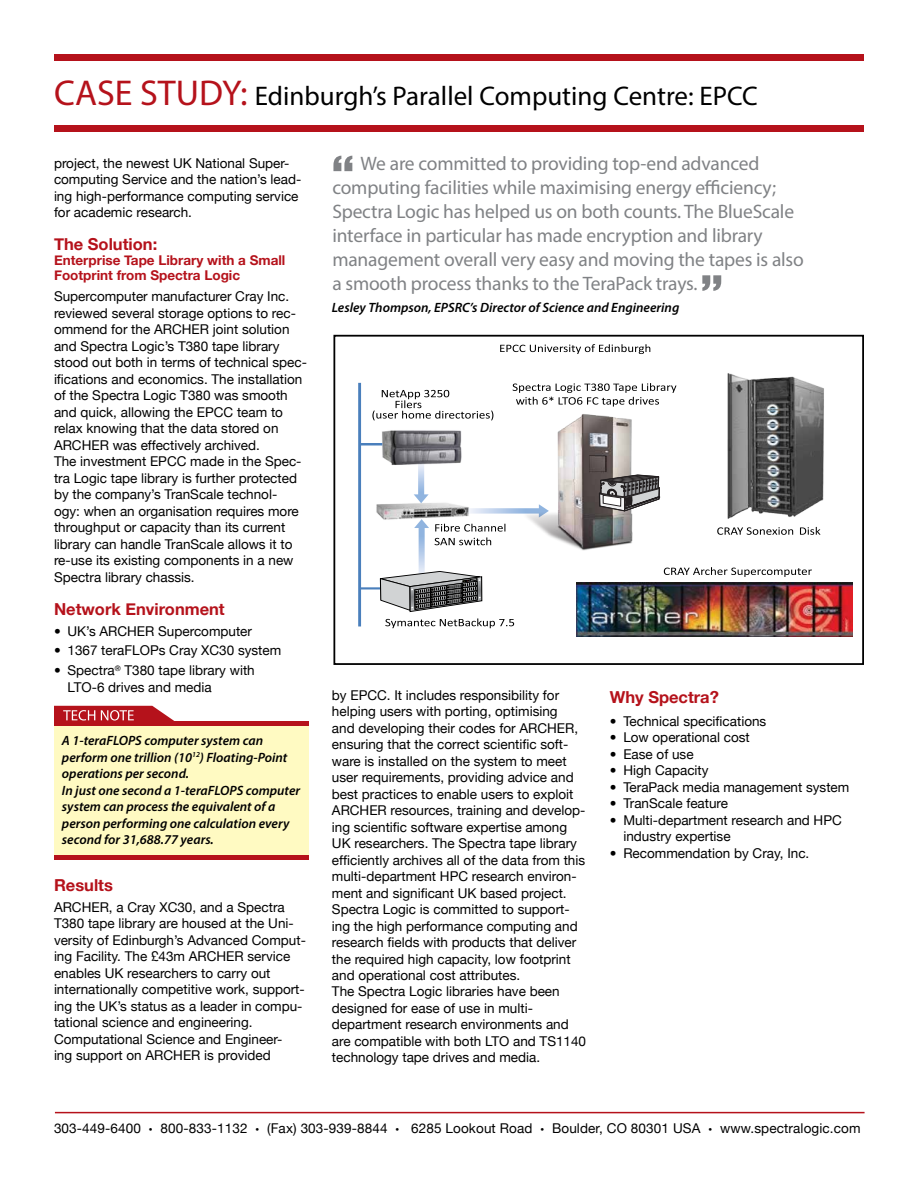
<style>
.page{position:relative;width:918px;height:1188px;background:#fff}
.page>*{position:absolute;margin:0;border:0;box-sizing:border-box;transform-origin:0 0}
.t1{font:27px "Myriad Pro";color:#000}
.t2{font:19.5px/24px "Myriad Pro";letter-spacing:-.01em;color:#808285}
.t3{font:700 16.5px "Helvetica Neue";color:#b5121b}
.t4{font:13.5px/16.5px "Helvetica Neue";color:#000}
.t5{font:italic 600 13.5px/16.5px "Myriad Pro";color:#000}
.t6{font:700 13.5px/15px "Helvetica Neue";color:#b5121b}
.s1{font-size:36px;color:#b5121b}
.s2{font-size:7.5px}
</style>
<div class="page">
<hr style="left:55px;top:1112px;width:810px;height:1px;background:#b5121b">
<div style="left:54px;top:54px;width:810px;height:6px;background:#b5121b"></div>
<div style="left:54px;top:125px;width:810px;height:7px;background:#b5121b"></div>
<svg style="left:333px;top:156px;width:19px;height:15px"></svg>
<svg style="left:702px;top:275px;width:19px;height:16px"></svg>
<img style="left:376px;top:430px;width:86px;height:83px">
<img style="left:576px;top:582px;width:276px;height:55px">
<svg style="left:513px;top:383px;width:163px;height:24px"></svg>
<svg style="left:385px;top:618px;width:129px;height:10px"></svg>
<svg style="left:500px;top:344px;width:150px;height:10px"></svg>
<svg style="left:372px;top:390px;width:121px;height:30px"></svg>
<hr style="left:358px;top:383px;width:3px;height:243px;background:#4a7fbc">
<svg style="left:717px;top:527px;width:76px;height:8px"></svg>
<svg style="left:800px;top:527px;width:20px;height:8px"></svg>
<svg style="left:664px;top:567px;width:148px;height:10px"></svg>
<hr style="left:360px;top:443px;width:22px;height:3px;background:#4a7fbc">
<hr style="left:360px;top:587px;width:24px;height:3px;background:#4a7fbc">
<img style="left:727px;top:373px;width:97px;height:146px">
<img style="left:549px;top:414px;width:84px;height:137px">
<svg style="left:377px;top:461px;width:172px;height:151px"></svg>
<svg style="left:599px;top:454px;width:61px;height:57px"></svg>
<div style="left:333px;top:335px;width:531px;height:330px;border:2px solid #000"></div>
<div style="left:54px;top:724px;width:254px;height:134px;background:#fffac2"></div>
<hr style="left:54px;top:722px;width:254px;height:4px;background:#b5121b">
<hr style="left:54px;top:856px;width:254px;height:4px;background:#b5121b">
<svg style="left:54px;top:706px;width:124px;height:16px;background:#c5464d"></svg>
<h1 class="t1" style="left:54px;top:79px;width:705px"><span class="s1">CASE STUDY:</span> Edinburgh’s Parallel Computing Centre: EPCC</h1>
<p class="t4" style="left:54px;top:155px;width:249px">project, the newest UK National Super&shy;computing Service and the nation’s lead&shy;ing high-performance computing service for academic research.</p>
<p class="t3" style="left:54px;top:234px;width:105px">The Solution:</p>
<p class="t6" style="left:54px;top:253px;width:233px">Enterprise Tape Library with a Small<br>Footprint from Spectra Logic</p>
<p class="t4" style="left:54px;top:288px;width:255px">Supercomputer manufacturer Cray Inc. reviewed several storage options to rec&shy;ommend for the ARCHER joint solution and Spectra Logic’s T380 tape library stood out both in terms of technical spec&shy;ifications and economics. The installation of the Spectra Logic T380 was smooth and quick, allowing the EPCC team to relax knowing that the data stored on ARCHER was effectively archived.<br>The investment EPCC made in the Spec&shy;tra Logic tape library is further protected by the company’s TranScale technol-<br>ogy: when an organisation requires more throughput or capacity than its current library can handle TranScale allows it to re-use its existing components in a new Spectra library chassis.</p>
<p class="t3" style="left:54px;top:599px;width:172px">Network Environment</p>
<p class="t4" style="left:54px;top:622px;width:200px">• UK’s ARCHER Supercomputer</p>
<p class="t4" style="left:54px;top:642px;width:229px">• 1367 teraFLOPs Cray XC30 system</p>
<p class="t4" style="left:68px;top:662px;width:189px;text-indent:-14px">• Spectra<sup>®</sup> T380 tape library with<br>LTO-6 drives and media</p>
<p class="t5" style="left:62px;top:732px;width:240px">A 1-teraFLOPS computer system can perform one trillion (10<sup>12</sup>) Floating-Point operations per second.<br>In just one second a 1-teraFLOPS computer system can process the equivalent of a person performing one calculation every second for 31,688.77 years.</p>
<p class="t3" style="left:54px;top:875px;width:60px">Results</p>
<p class="t4" style="left:54px;top:899px;width:253px">ARCHER, a Cray XC30, and a Spectra T380 tape library are housed at the Uni&shy;versity of Edinburgh’s Advanced Comput&shy;ing Facility. The £43m ARCHER service enables UK researchers to carry out internationally competitive work, support&shy;ing the UK’s status as a leader in compu&shy;tational science and engineering.<br>Computational Science and Engineer-<br>ing support on ARCHER is provided</p>
<p class="t2" style="left:332px;top:151px;width:473px;text-indent:28px">We are committed to providing top-end advanced computing facilities while maximising energy efficiency; Spectra Logic has helped us on both counts. The BlueScale interface in particular has made encryption and library management overall very easy and moving the tapes is also a smooth process thanks to the TeraPack trays.</p>
<p class="t5" style="left:332px;top:299px;width:349px">Lesley Thompson, EPSRC’s Director of Science and Engineering</p>
<p class="t4" style="left:332px;top:686px;width:256px">by EPCC. It includes responsibility for helping users with porting, optimising<br>and developing their codes for ARCHER, ensuring that the correct scientific soft&shy;ware is installed on the system to meet user requirements, providing advice and best practices to enable users to exploit ARCHER resources, training and develop&shy;ing scientific software expertise among UK researchers. The Spectra tape library efficiently archives all of the data from this multi-department HPC research environ&shy;ment and significant UK based project.<br>Spectra Logic is committed to support&shy;ing the high performance computing and research fields with products that deliver the required high capacity, low footprint and operational cost attributes.<br>The Spectra Logic libraries have been designed for ease of use in multi&shy;department research environments and are compatible with both LTO and TS1140 technology tape drives and media.</p>
<p class="t3" style="left:610px;top:687px;width:111px">Why Spectra?</p>
<p class="t4" style="left:610px;top:713px;width:158px">• Technical specifications</p>
<p class="t4" style="left:610px;top:729px;width:141px">• Low operational cost</p>
<p class="t4" style="left:610px;top:746px;width:85px">• Ease of use</p>
<p class="t4" style="left:610px;top:762px;width:100px">• High Capacity</p>
<p class="t4" style="left:610px;top:779px;width:241px">• TeraPack media management system</p>
<p class="t4" style="left:610px;top:795px;width:120px">• TranScale feature</p>
<p class="t4" style="left:623px;top:812px;width:220px;text-indent:-14px">• Multi-department research and HPC industry expertise</p>
<p class="t4" style="left:610px;top:845px;width:201px">• Recommendation by Cray, Inc.</p>
<p class="t4" style="left:54px;top:1120px;width:808px">303-449-6400 <span class="s2">•</span> 800-833-1132 <span class="s2">•</span> (Fax) 303-939-8844 <span class="s2">•</span> 6285 Lookout Road <span class="s2">•</span> Boulder, CO 80301 USA <span class="s2">•</span> www.spectralogic.com</p>
</div>
